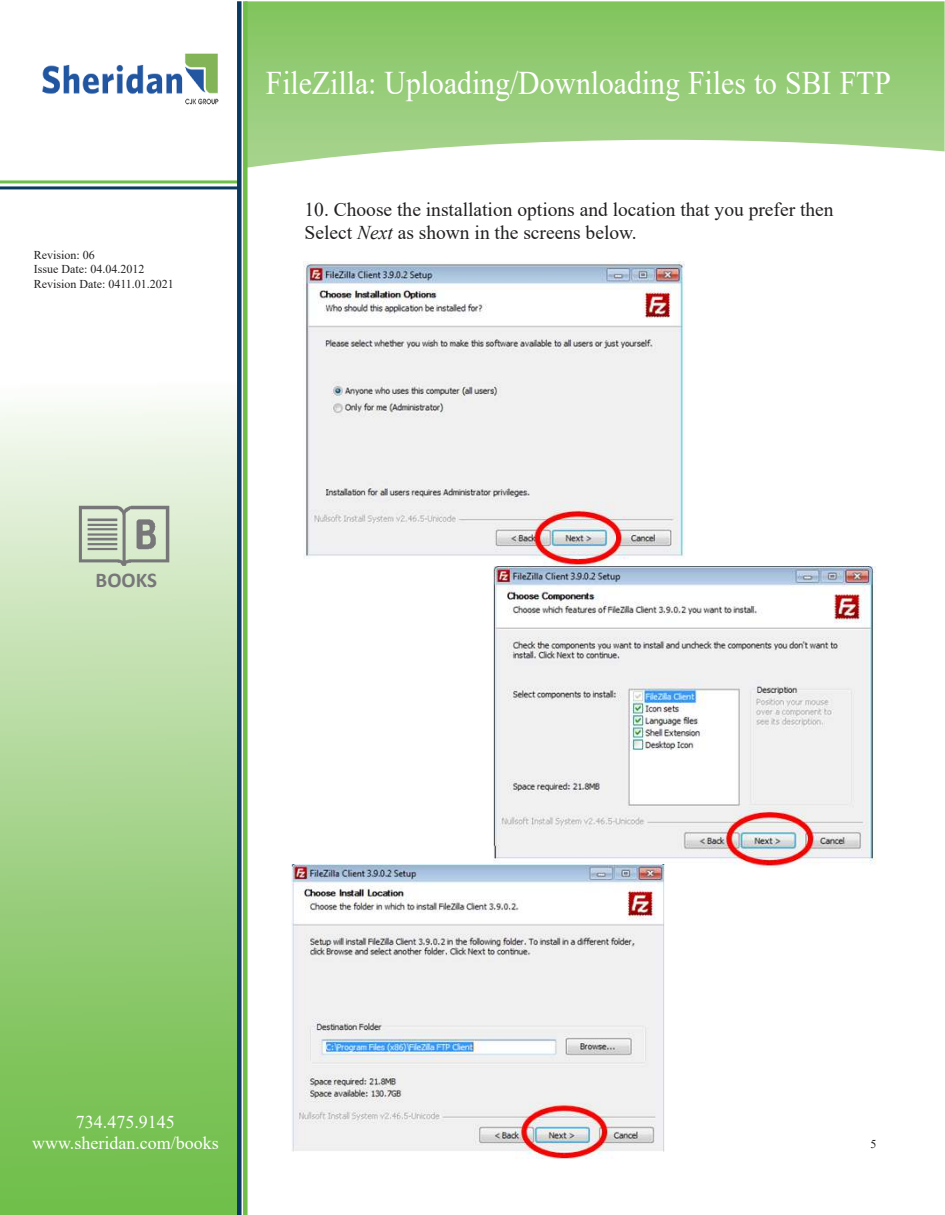
<style>
.page{position:relative;width:945px;height:1215px;background:#fff}
.page>*{position:absolute;margin:0;border:0;box-sizing:border-box;transform-origin:0 0}
.t1{font:33px "Times New Roman";color:#fff;scale:.9 1}
.t2{font:700 21px "Calibri";color:#77777a}
.t3{font:19.5px/23.4px "Times New Roman";color:#221f1f}
.t4{font:18px/21.6px "Times New Roman";color:#fff;text-align:center}
.t5{font:12px/14.4px "Times New Roman";color:#221f1f}
.s1{font-style:italic}
</style>
<div class="page">
<img style="left:248px;top:1px;width:697px;height:167px">
<img style="left:0;top:183px;width:237px;height:1032px">
<hr style="left:0;top:180px;width:238px;height:3px;background:#6ebe49">
<hr style="left:0;top:186px;width:238px;height:3px;background:#0a3a60">
<div style="left:237px;top:1px;width:5px;height:1214px;background:#0a3a60"></div>
<div style="left:243px;top:1px;width:5px;height:1214px;background:#6ebe49"></div>
<img style="left:42px;top:53px;width:177px;height:52px">
<img style="left:78px;top:505px;width:96px;height:63px">
<img style="left:303px;top:262px;width:382px;height:305px">
<img style="left:494px;top:567px;width:382px;height:300px">
<img style="left:291px;top:864px;width:374px;height:294px">
<p class="t5" style="left:34px;top:248px;width:142px">Revision: 06<br>Issue Date: 04.04.2012<br>Revision Date: 0411.01.2021</p>
<h1 class="t1" style="left:266px;top:71px;width:696px">FileZilla: Uploading/Downloading Files to SBI FTP</h1>
<p class="t3" style="left:305px;top:200px;width:531px">10. Choose the installation options and location that you prefer then<br>Select <span class="s1">Next</span> as shown in the screens below.</p>
<p class="t2" style="left:96px;top:567px;width:63px">BOOKS</p>
<p class="t4" style="left:32px;top:1111px;width:188px">734.475.9145 www.sheridan.com/books</p>
<p class="t5" style="left:871px;top:1138px;width:7px">5</p>
</div>
